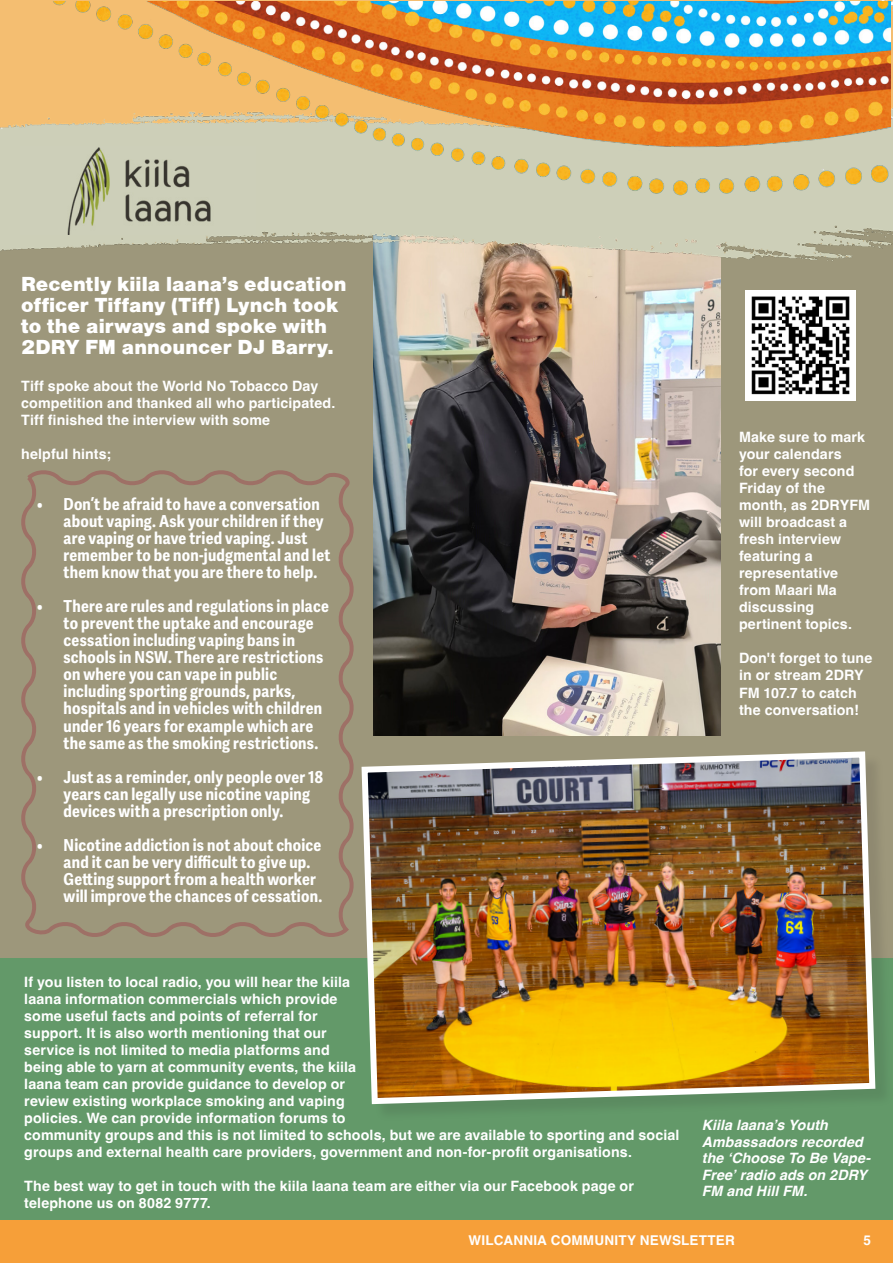
<style>
.page{position:relative;width:893px;height:1263px;background:#fff}
.page>*{position:absolute;margin:0;border:0;box-sizing:border-box;transform-origin:0 0}
.t1{font:800 21px/21px "Helvetica";letter-spacing:.005em;color:#fff}
.t2{font:700 16.5px/17px "Adelle Sans Cnd";letter-spacing:.015em;color:#fff}
.t3{font:700 14.25px/17px "Helvetica";letter-spacing:.01em;color:#fff}
.t4{font:italic 700 14.25px/16.5px "Helvetica";letter-spacing:.005em;color:#fff}
.t5{font:700 13.5px "Helvetica";letter-spacing:.015em;color:#fff}
</style>
<div class="page">
<div style="left:0;top:1218px;width:893px;height:44px;background:#f69f39"></div>
<div style="left:0;top:220px;width:892px;height:738px;background:#9d977b"></div>
<div style="left:0;top:958px;width:893px;height:261px;background:#639969"></div>
<img style="left:374px;top:268px;width:346px;height:468px">
<img style="left:0;top:147px;width:893px;height:121px">
<img style="left:20px;top:206px;width:235px;height:28px">
<img style="left:745px;top:291px;width:110px;height:110px">
<div style="left:364px;top:754px;width:529px;height:368px;background:#231f20;opacity:.12"></div>
<img style="left:361px;top:751px;width:517px;height:356px">
<svg style="left:21px;top:470px;width:333px;height:467px"></svg>
<img style="left:0;top:1px;width:891px;height:205px">
<h1 class="t1" style="left:21px;top:274px;width:327px">Recently kiila laana’s education officer Tiffany (Tiff) Lynch took to the airways and spoke with<br>2DRY FM announcer DJ Barry.</h1>
<p class="t3" style="left:21px;top:379px;width:316px">Tiff spoke about the World No Tobacco Day competition and thanked all who participated.<br>Tiff finished the interview with some</p>
<p class="t3" style="left:21px;top:447px;width:92px">helpful hints;</p>
<p class="t2" style="left:64px;top:496px;width:268px;text-indent:-27px">• Don’t be afraid to have a conversation about vaping. Ask your children if they are vaping or have tried vaping. Just remember to be non-judgmental and let them know that you are there to help.</p>
<p class="t2" style="left:64px;top:598px;width:267px;text-indent:-27px">• There are rules and regulations in place to prevent the uptake and encourage cessation including vaping bans in schools in NSW. There are restrictions on where you can vape in public including sporting grounds, parks, hospitals and in vehicles with children under 16 years for example which are the same as the smoking restrictions.</p>
<p class="t2" style="left:64px;top:769px;width:261px;text-indent:-27px">• Just as a reminder, only people over 18 years can legally use nicotine vaping devices with a prescription only.</p>
<p class="t2" style="left:64px;top:837px;width:260px;text-indent:-27px">• Nicotine addiction is not about choice and it can be very difficult to give up.<br>Getting support from a health worker will improve the chances of cessation.</p>
<p class="t3" style="left:739px;top:430px;width:133px">Make sure to mark your calendars<br>for every second<br>Friday of the month, as 2DRYFM will broadcast a fresh interview featuring a representative from Maari Ma discussing pertinent topics.</p>
<p class="t3" style="left:739px;top:651px;width:135px">Don't forget to tune in or stream 2DRY<br>FM 107.7 to catch the conversation!</p>
<p class="t3" style="left:24px;top:975px;width:657px">If you listen to local radio, you will hear the kiila<br>laana information commercials which provide<br>some useful facts and points of referral for<br>support. It is also worth mentioning that our<br>service is not limited to media platforms and<br>being able to yarn at community events, the kiila<br>laana team can provide guidance to develop or<br>review existing workplace smoking and vaping<br>policies. We can provide information forums to<br>community groups and this is not limited to schools, but we are available to sporting and social groups and external health care providers, government and non-for-profit organisations.</p>
<p class="t3" style="left:24px;top:1179px;width:611px">The best way to get in touch with the kiila laana team are either via our Facebook page or telephone us on 8082 9777.</p>
<p class="t4" style="left:14px;top:1181px;width:332px">pictured introducing the girls to do the Welcome</p>
<p class="t4" style="left:702px;top:1118px;width:170px">Kiila laana’s Youth<br>Ambassadors recorded the ‘Choose To Be Vape-<br>Free’ radio ads on 2DRY<br>FM and Hill FM.</p>
<p class="t5" style="left:469px;top:1232px;width:268px">WILCANNIA COMMUNITY NEWSLETTER</p>
<p class="t5" style="left:863px;top:1232px;width:9px">5</p>
</div>
